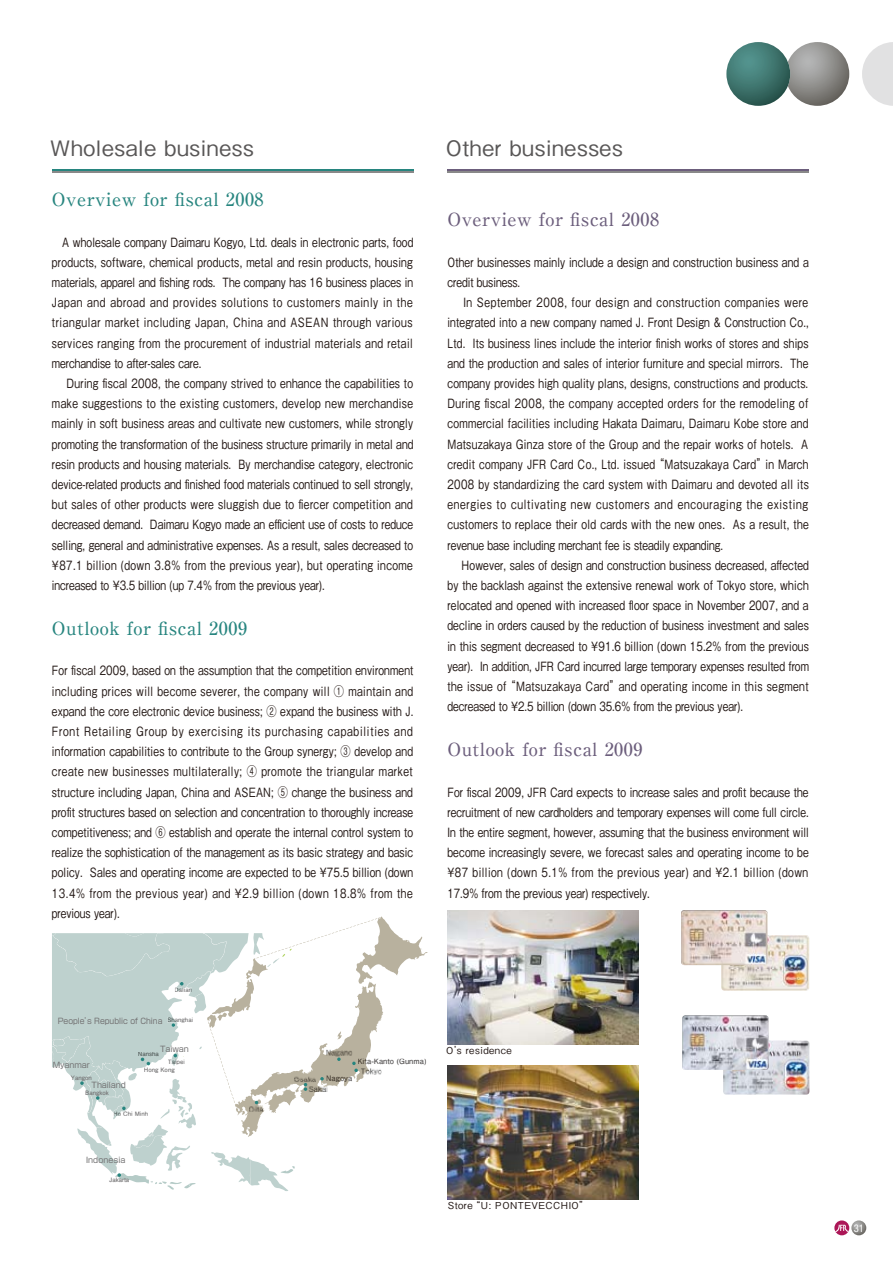
<style>
.page{position:relative;width:893px;height:1263px;background:#fff}
.page>*{position:absolute;margin:0;border:0;box-sizing:border-box;transform-origin:0 0}
.t1{font:500 21.3px "Gothic BBB Pro";letter-spacing:.03em;color:#595757}
.t2{font:500 18px "Ryumin Pro";letter-spacing:.03em;color:#6c5e7c}
.t3{font:500 18px "Ryumin Pro";letter-spacing:.03em;color:#27857f}
.t4{font:500 12.75px/20.2px "Gothic BBB Pro";letter-spacing:.025em;color:#231815;text-align:justify;scale:.8 1}
.t5{font:500 12.75px "Gothic BBB Pro";color:#231815;scale:.8 1}
.t6{font:500 12.75px "Gothic BBB Pro";letter-spacing:.005em;color:#231815;scale:.8 1}
.t7{font:500 12.75px "Gothic BBB Pro";letter-spacing:.045em;color:#231815;scale:.8 1}
.t8{font:500 12.75px "Gothic BBB Pro";letter-spacing:.06em;color:#231815;scale:.8 1}
.t9{font:500 12.75px "Gothic BBB Pro";letter-spacing:.07em;color:#231815;scale:.8 1}
.t10{font:500 12.75px "Gothic BBB Pro";letter-spacing:.065em;color:#231815;scale:.8 1}
.t11{font:condensed 10.65px "Helvetica Neue";color:#fff}
.t12{font:500 9.6px "Gothic BBB Pro";letter-spacing:.05em;color:#231815}
.t13{font:7.95px "Shin Go Pro";color:#727172}
.t14{font:7.95px "Shin Go Pro";color:#727172;scale:.95 1}
.t15{font:700 7.65px "Futo Go B101 Pro";color:#595757}
.t16{font:700 6px "Futo Go B101 Pro";color:#727172}
.t17{font:700 6px "Futo Go B101 Pro";color:#535c5b}
</style>
<div class="page">
<img style="left:448px;top:910px;width:191px;height:134px">
<img style="left:448px;top:1065px;width:191px;height:134px">
<svg style="left:862px;top:42px;width:31px;height:64px"></svg>
<svg style="left:726px;top:42px;width:123px;height:64px"></svg>
<hr style="left:52px;top:172px;width:361px;height:1px;background:#898989">
<hr style="left:52px;top:170px;width:361px;height:1px;background:#27857f">
<hr style="left:447px;top:172px;width:362px;height:1px;background:#898989">
<hr style="left:447px;top:170px;width:362px;height:1px;background:#6c5e7c">
<svg style="left:835px;top:1220px;width:31px;height:15px"></svg>
<img style="left:721px;top:935px;width:88px;height:56px">
<img style="left:681px;top:910px;width:87px;height:55px">
<img style="left:723px;top:1040px;width:86px;height:55px">
<img style="left:682px;top:1015px;width:87px;height:55px">
<svg style="left:52px;top:916px;width:376px;height:275px"></svg>
<img style="left:294px;top:1050px;width:87px;height:30px">
<img style="left:104px;top:1095px;width:21px;height:17px">
<img style="left:249px;top:1080px;width:78px;height:31px">
<img style="left:134px;top:1132px;width:28px;height:50px">
<p class="t1" style="left:50px;top:131px;width:205px">Wholesale business</p>
<p class="t1" style="left:446px;top:131px;width:178px">Other businesses</p>
<p class="t3" style="left:52px;top:185px;width:213px">Overview for fiscal 2008</p>
<p class="t4" style="left:52px;top:230px;width:453px">　A wholesale company Daimaru Kogyo, Ltd. deals in electronic parts, food</p>
<p class="t4" style="left:52px;top:250px;width:453px">products, software, chemical products, metal and resin products, housing</p>
<p class="t6" style="left:52px;top:272px;width:453px">materials, apparel and fishing rods. The company has 16 business places in</p>
<p class="t10" style="left:52px;top:292px;width:453px">Japan and abroad and provides solutions to customers mainly in the</p>
<p class="t8" style="left:52px;top:312px;width:452px">triangular market including Japan, China and ASEAN through various</p>
<p class="t7" style="left:52px;top:333px;width:453px">services ranging from the procurement of industrial materials and retail</p>
<p class="t5" style="left:52px;top:353px;width:188px">merchandise to after-sales care.</p>
<p class="t4" style="left:67px;top:371px;width:435px">During fiscal 2008, the company strived to enhance the capabilities to</p>
<p class="t7" style="left:52px;top:393px;width:453px">make suggestions to the existing customers, develop new merchandise</p>
<p class="t4" style="left:52px;top:412px;width:453px">mainly in soft business areas and cultivate new customers, while strongly</p>
<p class="t4" style="left:52px;top:432px;width:453px">promoting the transformation of the business structure primarily in metal and</p>
<p class="t4" style="left:52px;top:452px;width:453px">resin products and housing materials. By merchandise category, electronic</p>
<p class="t5" style="left:52px;top:474px;width:453px">device-related products and finished food materials continued to sell strongly,</p>
<p class="t4" style="left:52px;top:493px;width:453px">but sales of other products were sluggish due to fiercer competition and</p>
<p class="t5" style="left:52px;top:514px;width:453px">decreased demand. Daimaru Kogyo made an efficient use of costs to reduce</p>
<p class="t6" style="left:52px;top:534px;width:453px">selling, general and administrative expenses. As a result, sales decreased to</p>
<p class="t4" style="left:52px;top:553px;width:453px">¥87.1 billion (down 3.8% from the previous year), but operating income</p>
<p class="t5" style="left:52px;top:575px;width:342px">increased to ¥3.5 billion (up 7.4% from the previous year).</p>
<p class="t3" style="left:52px;top:614px;width:197px">Outlook for fiscal 2009</p>
<p class="t4" style="left:52px;top:659px;width:453px">For fiscal 2009, based on the assumption that the competition environment including prices will become severer, the company will ① maintain and expand the core electronic device business; ② expand the business with J.<br>Front Retailing Group by exercising its purchasing capabilities and information capabilities to contribute to the Group synergy; ③ develop and create new businesses multilaterally; ④ promote the triangular market structure including Japan, China and ASEAN; ⑤ change the business and profit structures based on selection and concentration to thoroughly increase competitiveness; and ⑥ establish and operate the internal control system to realize the sophistication of the management as its basic strategy and basic policy. Sales and operating income are expected to be ¥75.5 billion (down 13.4% from the previous year) and ¥2.9 billion (down 18.8% from the previous year).</p>
<p class="t2" style="left:447px;top:205px;width:213px">Overview for fiscal 2008</p>
<p class="t4" style="left:447px;top:250px;width:453px">Other businesses mainly include a design and construction business and a</p>
<p class="t5" style="left:447px;top:272px;width:92px">credit business.</p>
<p class="t8" style="left:463px;top:292px;width:433px">In September 2008, four design and construction companies were</p>
<p class="t4" style="left:447px;top:311px;width:453px">integrated into a new company named J. Front Design &amp; Construction Co.,</p>
<p class="t4" style="left:447px;top:331px;width:453px">Ltd. Its business lines include the interior finish works of stores and ships</p>
<p class="t4" style="left:447px;top:351px;width:453px">and the production and sales of interior furniture and special mirrors. The</p>
<p class="t4" style="left:447px;top:371px;width:453px">company provides high quality plans, designs, constructions and products.</p>
<p class="t7" style="left:447px;top:393px;width:453px">During fiscal 2008, the company accepted orders for the remodeling of</p>
<p class="t4" style="left:447px;top:412px;width:453px">commercial facilities including Hakata Daimaru, Daimaru Kobe store and</p>
<p class="t4" style="left:447px;top:432px;width:452px">Matsuzakaya Ginza store of the Group and the repair works of hotels. A</p>
<p class="t4" style="left:447px;top:452px;width:453px">credit company JFR Card Co., Ltd. issued “Matsuzakaya Card”in March</p>
<p class="t4" style="left:447px;top:472px;width:453px">2008 by standardizing the card system with Daimaru and devoted all its</p>
<p class="t9" style="left:447px;top:494px;width:452px">energies to cultivating new customers and encouraging the existing</p>
<p class="t4" style="left:447px;top:513px;width:453px">customers to replace their old cards with the new ones. As a result, the</p>
<p class="t5" style="left:447px;top:534px;width:346px">revenue base including merchant fee is steadily expanding.</p>
<p class="t4" style="left:462px;top:553px;width:436px">However, sales of design and construction business decreased, affected</p>
<p class="t4" style="left:447px;top:573px;width:453px">by the backlash against the extensive renewal work of Tokyo store, which</p>
<p class="t4" style="left:447px;top:594px;width:453px">relocated and opened with increased floor space in November 2007, and a</p>
<p class="t4" style="left:447px;top:614px;width:453px">decline in orders caused by the reduction of business investment and sales</p>
<p class="t4" style="left:447px;top:634px;width:453px">in this segment decreased to ¥91.6 billion (down 15.2% from the previous</p>
<p class="t6" style="left:447px;top:656px;width:453px">year). In addition, JFR Card incurred large temporary expenses resulted from</p>
<p class="t4" style="left:447px;top:674px;width:453px">the issue of “Matsuzakaya Card”and operating income in this segment</p>
<p class="t5" style="left:447px;top:696px;width:371px">decreased to ¥2.5 billion (down 35.6% from the previous year).</p>
<p class="t2" style="left:447px;top:735px;width:197px">Outlook for fiscal 2009</p>
<p class="t4" style="left:447px;top:780px;width:453px">For fiscal 2009, JFR Card expects to increase sales and profit because the recruitment of new cardholders and temporary expenses will come full circle.<br>In the entire segment, however, assuming that the business environment will become increasingly severe, we forecast sales and operating income to be ¥87 billion (down 5.1% from the previous year) and ¥2.1 billion (down 17.9% from the previous year) respectively.</p>
<p class="t16" style="left:174px;top:985px;width:19px">Dalian</p>
<p class="t16" style="left:167px;top:1014px;width:27px">Shanghai</p>
<p class="t14" style="left:58px;top:1015px;width:112px">People’s Republic of China</p>
<p class="t13" style="left:53px;top:1059px;width:39px">Myanmar</p>
<p class="t16" style="left:71px;top:1073px;width:22px">Yangon</p>
<p class="t16" style="left:85px;top:1088px;width:25px">Bangkok</p>
<p class="t13" style="left:92px;top:1079px;width:36px">Thailand</p>
<p class="t13" style="left:160px;top:1042px;width:30px">Taiwan</p>
<p class="t17" style="left:138px;top:1049px;width:23px">Nansha</p>
<p class="t16" style="left:144px;top:1065px;width:32px">Hong Kong</p>
<p class="t16" style="left:168px;top:1056px;width:19px">Taipei</p>
<p class="t16" style="left:113px;top:1108px;width:37px">Ho Chi Minh</p>
<p class="t13" style="left:86px;top:1153px;width:41px">Indonesia</p>
<p class="t16" style="left:109px;top:1175px;width:22px">Jakarta</p>
<p class="t15" style="left:357px;top:1055px;width:71px">Kita-Kanto (Gunma)</p>
<p class="t15" style="left:326px;top:1072px;width:28px">Nagoya</p>
<p class="t12" style="left:446px;top:1043px;width:67px">O’s residence</p>
<p class="t12" style="left:448px;top:1198px;width:143px">Store “U: PONTEVECCHIO”</p>
<p class="t11" style="left:854px;top:1222px;width:12px">31</p>
</div>
